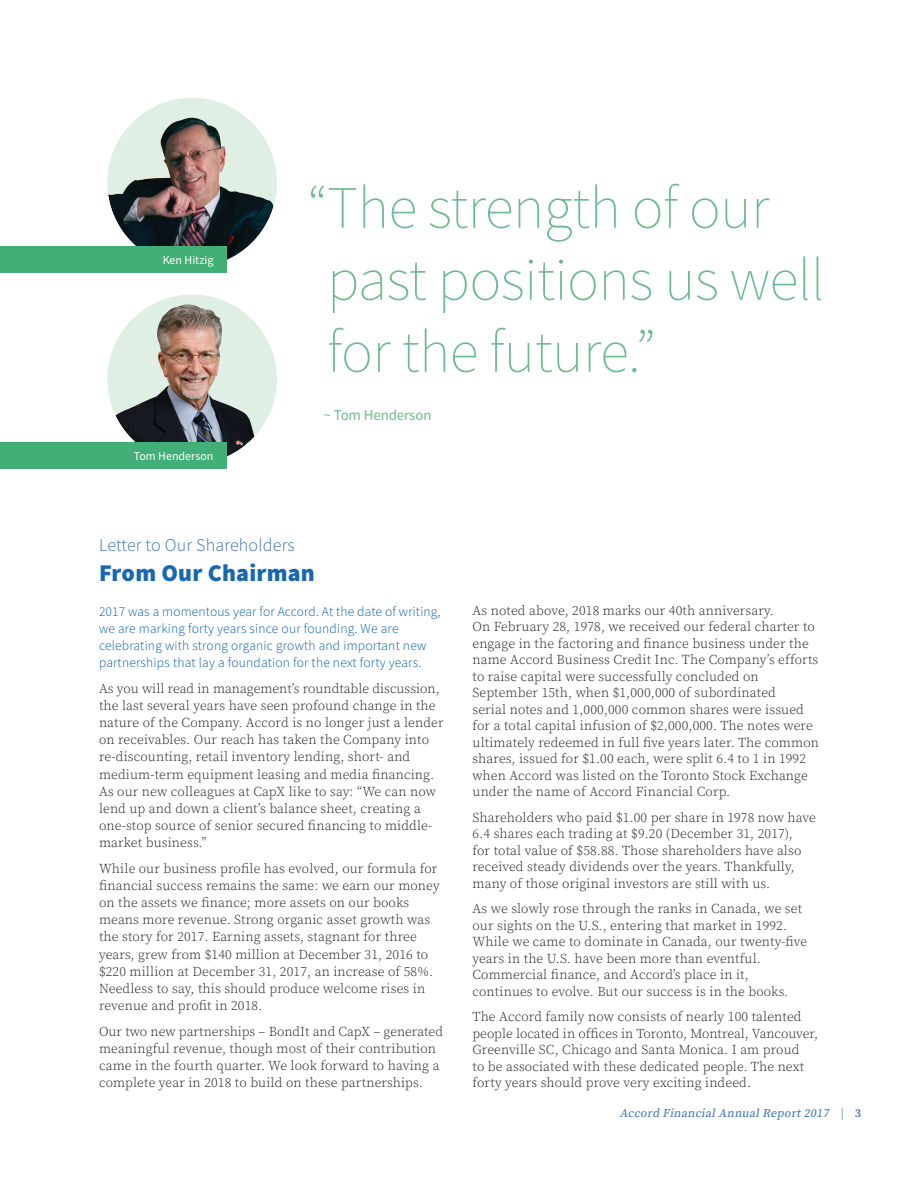
<style>
.page{position:relative;width:918px;height:1188px;background:#fff}
.page>*{position:absolute;margin:0;border:0;box-sizing:border-box;transform-origin:0 0}
.SubHead_Green{font:200 60px/72px "Source Sans Pro";letter-spacing:-.01em;color:#6dbc8d}
.Headline{font:900 24px "Source Sans Pro";letter-spacing:.01em;color:#1767b2}
.SubHead_Green-2{font:300 18px "Source Sans Pro";letter-spacing:.01em;color:#3c72b8}
.SubHead_Green-3{font:15px "Source Sans Pro";letter-spacing:-.01em;color:#6dbc8d}
.Body{font:300 13.5px/16.5px "Source Serif Pro";letter-spacing:.01em;color:#231f20}
.Body-2{font:300 13.5px/17.1px "Source Sans Pro";letter-spacing:.015em;color:#005dac}
.t1{font:italic 12px "Source Serif Pro";color:#3c72b8}
.Right_Aligned_Captio{font:12px "Source Sans Pro";color:#fff}
.s1{font-weight:600;font-style:normal;color:#6dbc8d}
.s2{font-weight:600;font-style:normal}
</style>
<div class="page">
<svg style="left:105px;top:95px;width:175px;height:175px;fill:#e0efe4"></svg>
<img style="left:108px;top:118px;width:165px;height:145px">
<div style="left:102px;top:92px;width:180px;height:181px;border:5px solid #fff;border-radius:50%"></div>
<svg style="left:105px;top:292px;width:175px;height:175px;fill:#e0efe4"></svg>
<img style="left:115px;top:304px;width:139px;height:156px">
<div style="left:102px;top:289px;width:180px;height:180px;border:5px solid #fff;border-radius:50%"></div>
<div style="left:0;top:246px;width:227px;height:27px;background:#41af76"></div>
<div style="left:0;top:442px;width:227px;height:27px;background:#41af76"></div>
<p class="Right_Aligned_Captio" style="left:163px;top:253px;width:52px">Ken Hitzig</p>
<p class="Right_Aligned_Captio" style="left:134px;top:448px;width:81px">Tom Henderson</p>
<p class="SubHead_Green" style="left:327px;top:172px;width:499px;text-indent:-20px">“The strength of our past positions us well for the future.”</p>
<p class="SubHead_Green-3" style="left:324px;top:405px;width:109px">~ Tom Henderson</p>
<p class="SubHead_Green-2" style="left:99px;top:533px;width:197px">Letter to Our Shareholders</p>
<p class="Headline" style="left:99px;top:556px;width:217px">From Our Chairman</p>
<p class="Body-2" style="left:99px;top:603px;width:343px">2017 was a momentous year for Accord. At the date of writing, we are marking forty years since our founding. We are celebrating with strong organic growth and important new partnerships that lay a foundation for the next forty years.</p>
<p class="Body" style="left:99px;top:680px;width:346px;line-height:17.1px">As you will read in management’s roundtable discussion, the last several years have seen profound change in the nature of the Company. Accord is no longer just a lender on receivables. Our reach has taken the Company into re-discounting, retail inventory lending, short- and medium-term equipment leasing and media financing.<br>As our new colleagues at CapX like to say: “We can now lend up and down a client’s balance sheet, creating a one-stop source of senior secured financing to middle&shy;market business.”</p>
<p class="Body" style="left:99px;top:860px;width:342px;line-height:17.1px">While our business profile has evolved, our formula for financial success remains the same: we earn our money on the assets we finance; more assets on our books means more revenue. Strong organic asset growth was the story for 2017. Earning assets, stagnant for three years, grew from $140 million at December 31, 2016 to $220 million at December 31, 2017, an increase of 58%.<br>Needless to say, this should produce welcome rises in revenue and profit in 2018.</p>
<p class="Body" style="left:99px;top:1023px;width:346px;line-height:17.1px">Our two new partnerships – BondIt and CapX – generated meaningful revenue, though most of their contribution came in the fourth quarter. We look forward to having a complete year in 2018 to build on these partnerships.</p>
<p class="Body" style="left:472px;top:603px;width:348px">As noted above, 2018 marks our 40th anniversary.<br>On February 28, 1978, we received our federal charter to engage in the factoring and finance business under the name Accord Business Credit Inc. The Company’s efforts to raise capital were successfully concluded on September 15th, when $1,000,000 of subordinated<br>serial notes and 1,000,000 common shares were issued for a total capital infusion of $2,000,000. The notes were ultimately redeemed in full five years later. The common shares, issued for $1.00 each, were split 6.4 to 1 in 1992 when Accord was listed on the Toronto Stock Exchange under the name of Accord Financial Corp.</p>
<p class="Body" style="left:472px;top:810px;width:345px">Shareholders who paid $1.00 per share in 1978 now have 6.4 shares each trading at $9.20 (December 31, 2017),<br>for total value of $58.88. Those shareholders have also received steady dividends over the years. Thankfully, many of those original investors are still with us.</p>
<p class="Body" style="left:472px;top:901px;width:336px">As we slowly rose through the ranks in Canada, we set our sights on the U.S., entering that market in 1992.<br>While we came to dominate in Canada, our twenty-five years in the U.S. have been more than eventful.<br>Commercial finance, and Accord’s place in it, continues to evolve. But our success is in the books.</p>
<p class="Body" style="left:472px;top:1009px;width:347px">The Accord family now consists of nearly 100 talented people located in offices in Toronto, Montreal, Vancouver, Greenville SC, Chicago and Santa Monica. I am proud<br>to be associated with these dedicated people. The next forty years should prove very exciting indeed.</p>
<p class="t1" style="left:620px;top:1106px;width:243px">Accord Financial Annual Report 2017 <span class="s1">|</span> <span class="s2">3</span></p>
</div>
